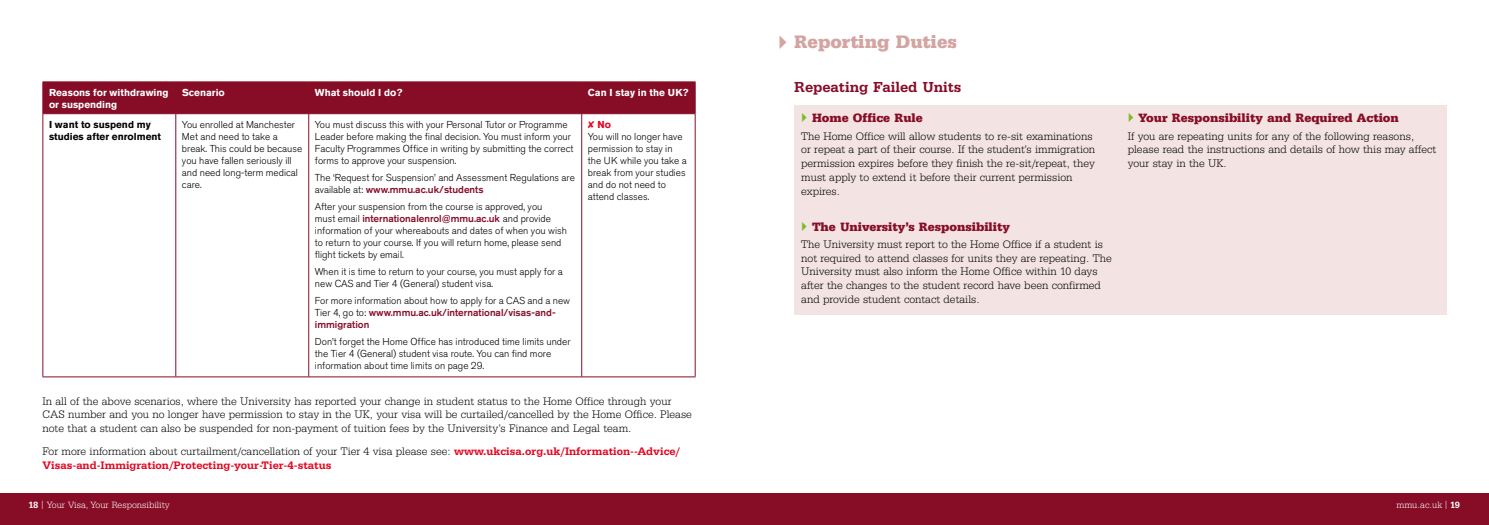
<style>
.page{position:relative;width:1489px;height:525px;background:#fff}
.page>*{position:absolute;margin:0;border:0;box-sizing:border-box;transform-origin:0 0}
.t1{font:700 18.75px "Serifa BEFOP";color:#d4a4a2}
.t2{font:500 15px "Serifa BEFOP";color:#870d27}
.t3{font:700 12.5px "Serifa BEFOP";color:#870d27}
.t4{font:300 11.25px/13.8px "Serifa BEFOP";color:#000}
.t5{font:500 11.25px/13.8px "Serifa BEFOP";color:#e40521}
.t6{font:300 10px/11.9px "Akzidenz Grotesk BE";color:#000}
.t7{font:700 10px/11.9px "Akzidenz Grotesk BE";color:#fff}
.t8{font:700 10px/11.9px "Akzidenz Grotesk BE";color:#000}
.t9{font:300 9.38px "Serifa BEFOP";color:#fff}
.s1{color:#e40521}
.s2{font-weight:700;color:#e40521}
.s3{font-weight:500;color:#870d27}
.s4{font-weight:300;color:#000}
.s5{font-weight:500}
</style>
<div class="page">
<div style="left:44px;top:82px;width:650px;height:31px;background:#870d27"></div>
<hr style="left:175px;top:82px;width:1px;height:31px;background:#870d27">
<hr style="left:308px;top:82px;width:1px;height:31px;background:#870d27">
<hr style="left:581px;top:82px;width:1px;height:31px;background:#870d27">
<hr style="left:43px;top:114px;width:1px;height:262px;background:#870d27">
<hr style="left:175px;top:114px;width:1px;height:262px;background:#870d27">
<hr style="left:308px;top:114px;width:1px;height:262px;background:#870d27">
<hr style="left:581px;top:114px;width:1px;height:262px;background:#870d27">
<hr style="left:694px;top:114px;width:1px;height:262px;background:#870d27">
<hr style="left:43px;top:81px;width:133px;height:1px;background:#870d27">
<hr style="left:43px;top:82px;width:1px;height:31px;background:#870d27">
<hr style="left:176px;top:81px;width:133px;height:1px;background:#870d27">
<hr style="left:309px;top:81px;width:272px;height:1px;background:#870d27">
<hr style="left:581px;top:81px;width:114px;height:1px;background:#870d27">
<hr style="left:694px;top:82px;width:1px;height:31px;background:#870d27">
<hr style="left:43px;top:113px;width:133px;height:1px;background:#870d27">
<hr style="left:176px;top:113px;width:133px;height:1px;background:#870d27">
<hr style="left:309px;top:113px;width:272px;height:1px;background:#870d27">
<hr style="left:581px;top:113px;width:114px;height:1px;background:#870d27">
<hr style="left:43px;top:376px;width:133px;height:1px;background:#870d27">
<hr style="left:176px;top:376px;width:133px;height:1px;background:#870d27">
<hr style="left:309px;top:376px;width:272px;height:1px;background:#870d27">
<hr style="left:581px;top:376px;width:114px;height:1px;background:#870d27">
<div style="left:794px;top:105px;width:652px;height:209px;background:#f3e4e3"></div>
<div style="left:0;top:493px;width:744px;height:31px;background:#870d27"></div>
<div style="left:744px;top:493px;width:744px;height:31px;background:#870d27"></div>
<p class="t7" style="left:49px;top:86px;width:121px">Reasons for withdrawing or suspending</p>
<p class="t7" style="left:182px;top:86px;width:44px">Scenario</p>
<p class="t7" style="left:315px;top:86px;width:89px">What should I do?</p>
<p class="t7" style="left:588px;top:86px;width:102px">Can I stay in the UK?</p>
<p class="t8" style="left:49px;top:119px;width:113px">I want to suspend my studies after enrolment</p>
<p class="t6" style="left:182px;top:119px;width:122px">You enrolled at Manchester<br>Met and need to take a break. This could be because you have fallen seriously ill and need long-term medical care.</p>
<p class="t6" style="left:315px;top:119px;width:260px">You must discuss this with your Personal Tutor or Programme Leader before making the final decision. You must inform your Faculty Programmes Office in writing by submitting the correct forms to approve your suspension.</p>
<p class="t6" style="left:588px;top:119px;width:100px"><span class="s1">✘</span> <span class="s2">No<br></span>You will no longer have permission to stay in the UK while you take a break from your studies and do not need to attend classes.</p>
<p class="t6" style="left:315px;top:172px;width:261px">The ‘Request for Suspension’ and Assessment Regulations are available at: <span class="s3">www.mmu.ac.uk/students</span></p>
<p class="t6" style="left:315px;top:201px;width:253px">After your suspension from the course is approved, you<br>must email <span class="s3">internationalenrol@mmu.ac.uk</span> and provide information of your whereabouts and dates of when you wish to return to your course. If you will return home, please send flight tickets by email.</p>
<p class="t6" style="left:315px;top:265px;width:249px">When it is time to return to your course, you must apply for a new CAS and Tier 4 (General) student visa.</p>
<p class="t6" style="left:315px;top:295px;width:257px">For more information about how to apply for a CAS and a new<br>Tier 4, go to: <span class="s3">www.mmu.ac.uk/international/visas-and&shy;immigration</span></p>
<p class="t6" style="left:315px;top:335px;width:257px">Don’t forget the Home Office has introduced time limits under the Tier 4 (General) student visa route. You can find more information about time limits on page 29.</p>
<p class="t4" style="left:43px;top:394px;width:651px">In all of the above scenarios, where the University has reported your change in student status to the Home Office through your<br>CAS number and you no longer have permission to stay in the UK, your visa will be curtailed/cancelled by the Home Office. Please note that a student can also be suspended for non-payment of tuition fees by the University’s Finance and Legal team.</p>
<p class="t5" style="left:43px;top:444px;width:639px"><span class="s4">For more information about curtailment/cancellation of your Tier 4 visa please see:</span> www.ukcisa.org.uk/Information--Advice/<br>Visas-and-Immigration/Protecting-your-Tier-4-status</p>
<h1 class="t1" style="left:794px;top:31px;width:164px">Reporting Duties</h1>
<h2 class="t2" style="left:794px;top:78px;width:169px">Repeating Failed Units</h2>
<p class="t3" style="left:812px;top:111px;width:112px">Home Office Rule</p>
<p class="t4" style="left:801px;top:129px;width:295px">The Home Office will allow students to re-sit examinations or repeat a part of their course. If the student’s immigration permission expires before they finish the re-sit/repeat, they must apply to extend it before their current permission expires.</p>
<p class="t3" style="left:812px;top:219px;width:199px">The University’s Responsibility</p>
<p class="t4" style="left:801px;top:237px;width:312px">The University must report to the Home Office if a student is not required to attend classes for units they are repeating. The University must also inform the Home Office within 10 days after the changes to the student record have been confirmed and provide student contact details.</p>
<p class="t3" style="left:1138px;top:111px;width:262px">Your Responsibility and Required Action</p>
<p class="t4" style="left:1127px;top:129px;width:310px">If you are repeating units for any of the following reasons, please read the instructions and details of how this may affect your stay in the UK.</p>
<p class="t9" style="left:29px;top:499px;width:143px"><span class="s5">18</span> | Your Visa, Your Responsibility</p>
<p class="t9" style="left:1396px;top:499px;width:65px">mmu.ac.uk | <span class="s5">19</span></p>
</div>
